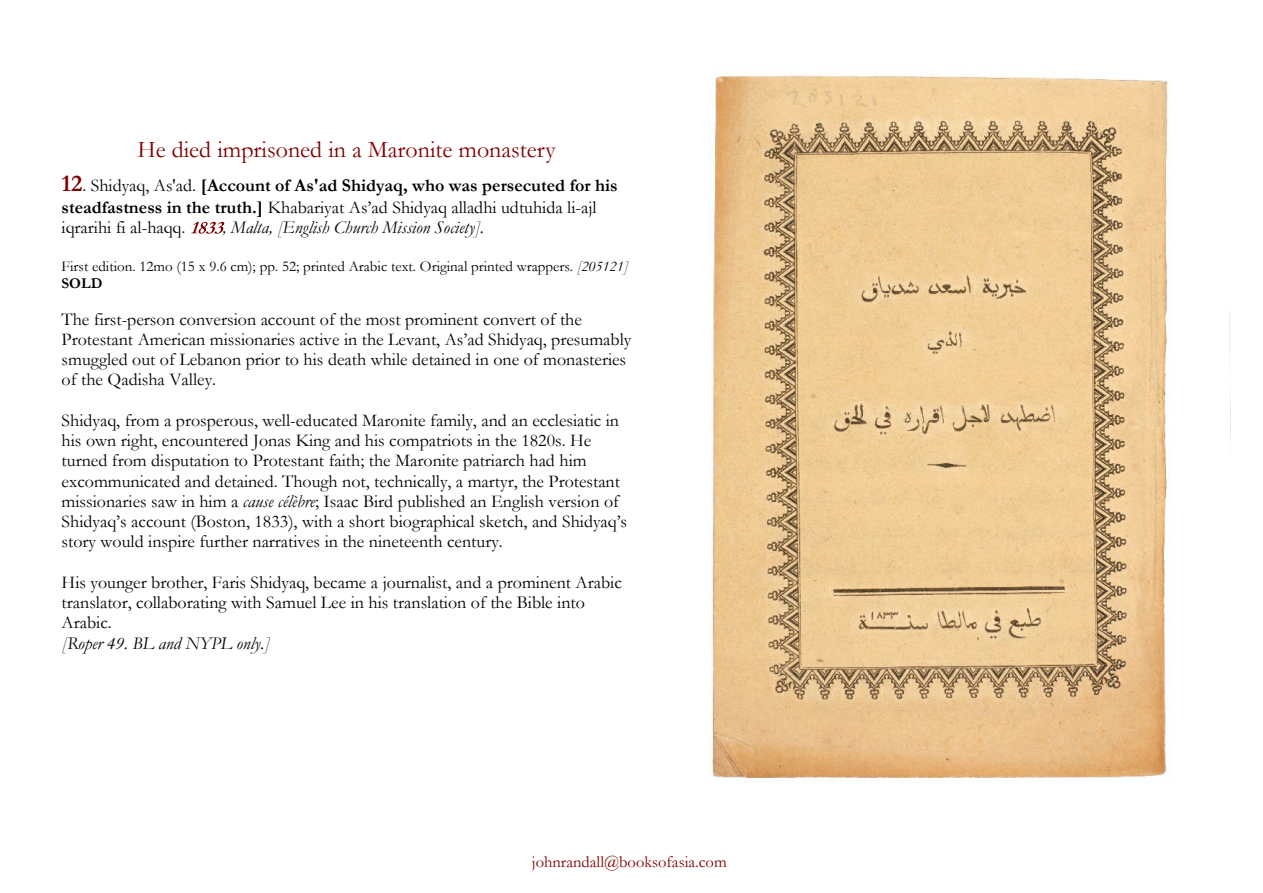
<style>
.page{position:relative;width:1263px;height:893px;background:#fff}
.page>*{position:absolute;margin:0;border:0;box-sizing:border-box;transform-origin:0 0}
.t1{font:24px "Garamond";color:#800000}
.t2{font:18px/20.2px "Garamond";color:#000}
.t3{font:italic 18px "Garamond";color:#000}
.t4{font:16.5px "Garamond";color:#800000}
.t5{font:15px/17px "Garamond";color:#000}
.s1{font-weight:700;font-size:24px;color:#800000}
.s2{font-weight:700}
.s3{font-style:italic}
</style>
<div class="page">
<svg style="left:191px;top:222px;width:33px;height:12px"></svg>
<img style="left:712px;top:75px;width:518px;height:704px">
<h1 class="t1" style="left:138px;top:142px;width:420px">He died imprisoned in a Maronite monastery</h1>
<p class="t2" style="left:62px;top:177px;width:557px;line-height:21px"><span class="s1">12</span>. Shidyaq, As'ad. <span class="s2">[Account of As'ad Shidyaq, who was persecuted for his steadfastness in the truth.]</span> Khabariyat As’ad Shidyaq alladhi udtuhida li-ajl iqrarihi fi al-haqq.</p>
<p class="t3" style="left:222px;top:222px;width:263px">, Malta, [English Church Mission Society].</p>
<p class="t5" style="left:62px;top:260px;width:568px">First edition. 12mo (15 x 9.6 cm); pp. 52; printed Arabic text. Original printed wrappers. <span class="s3">[205121]<br></span><span class="s2">SOLD</span></p>
<p class="t2" style="left:62px;top:311px;width:571px">The first-person conversion account of the most prominent convert of the Protestant American missionaries active in the Levant, As’ad Shidyaq, presumably smuggled out of Lebanon prior to his death while detained in one of monasteries of the Qadisha Valley.</p>
<p class="t2" style="left:62px;top:412px;width:567px">Shidyaq, from a prosperous, well-educated Maronite family, and an ecclesiatic in his own right, encountered Jonas King and his compatriots in the 1820s. He turned from disputation to Protestant faith; the Maronite patriarch had him excommunicated and detained. Though not, technically, a martyr, the Protestant missionaries saw in him a <span class="s3">cause célèbre</span>; Isaac Bird published an English version of Shidyaq’s account (Boston, 1833), with a short biographical sketch, and Shidyaq’s story would inspire further narratives in the nineteenth century.</p>
<p class="t2" style="left:62px;top:574px;width:562px">His younger brother, Faris Shidyaq, became a journalist, and a prominent Arabic translator, collaborating with Samuel Lee in his translation of the Bible into<br>Arabic.</p>
<p class="t3" style="left:62px;top:637px;width:210px">[Roper 49. BL and NYPL only.]</p>
<p class="t4" style="left:532px;top:856px;width:196px">johnrandall@booksofasia.com</p>
</div>
